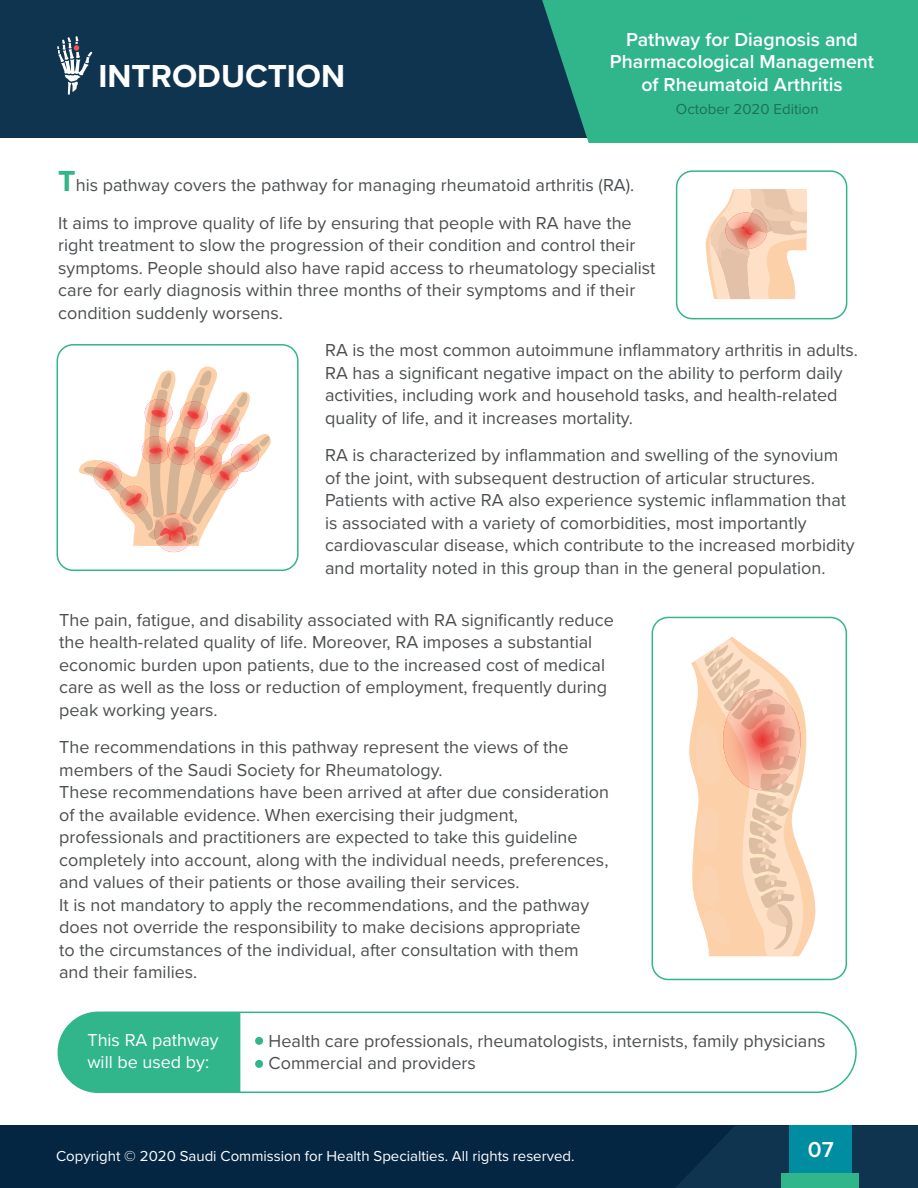
<style>
.page{position:relative;width:918px;height:1188px;background:#fff}
.page>*{position:absolute;margin:0;border:0;box-sizing:border-box;transform-origin:0 0}
.t1{font:700 33px "Proxima Nova";color:#fff}
.t2{font:600 22.5px "Proxima Nova";color:#fff}
.t3{font:600 19.5px/22.5px "Proxima Nova";color:#fff;text-align:center}
.t4{font:18px/22.5px "Proxima Nova";color:#4c4f51}
.t5{font:18px/22.5px "Proxima Nova";color:#fff}
.t6{font:15px "Proxima Nova";color:#fff}
.t7{font:15px "Proxima Nova";color:#1d7154}
.s1{font-weight:700;font-size:30px;color:#30b68a}
</style>
<div class="page">
<div style="left:0;top:0;width:918px;height:137px;background:#0f344f"></div>
<div style="left:0;top:1126px;width:918px;height:62px;background:#052643"></div>
<svg style="left:676px;top:1126px;width:242px;height:62px"></svg>
<div style="left:542px;top:0;width:376px;height:143px;background:#30b68a"></div>
<div style="left:790px;top:1126px;width:62px;height:62px;background:#008da1"></div>
<div style="left:781px;top:1173px;width:78px;height:15px;background:#30b68a"></div>
<svg style="left:57px;top:36px;width:35px;height:59px"></svg>
<div style="left:58px;top:1012px;width:799px;height:81px;border:2px solid #30b68a;border-radius:40px"></div>
<div style="left:58px;top:1012px;width:182px;height:80px;background:#30b68a"></div>
<div style="left:255px;top:1037px;width:8px;height:8px;background:#30b68a;border-radius:50%"></div>
<div style="left:255px;top:1060px;width:8px;height:8px;background:#30b68a;border-radius:50%"></div>
<div style="left:676px;top:170px;width:171px;height:149px;border:2px solid #30b68a;border-radius:16px"></div>
<div style="left:57px;top:344px;width:242px;height:227px;border:2px solid #30b68a;border-radius:16px"></div>
<div style="left:652px;top:617px;width:195px;height:363px;border:2px solid #30b68a;border-radius:16px"></div>
<svg style="left:705px;top:189px;width:102px;height:110px"></svg>
<svg style="left:689px;top:637px;width:127px;height:319px"></svg>
<svg style="left:723px;top:690px;width:78px;height:100px;background:#efa58f"></svg>
<svg style="left:79px;top:366px;width:192px;height:180px"></svg>
<svg style="left:231px;top:444px;width:28px;height:28px"></svg>
<svg style="left:211px;top:462px;width:27px;height:27px"></svg>
<svg style="left:212px;top:415px;width:27px;height:27px"></svg>
<svg style="left:194px;top:447px;width:28px;height:27px"></svg>
<svg style="left:167px;top:437px;width:28px;height:28px"></svg>
<svg style="left:180px;top:401px;width:28px;height:28px"></svg>
<svg style="left:145px;top:399px;width:27px;height:28px"></svg>
<svg style="left:142px;top:436px;width:28px;height:28px"></svg>
<svg style="left:94px;top:462px;width:27px;height:27px"></svg>
<svg style="left:120px;top:486px;width:28px;height:28px"></svg>
<svg style="left:154px;top:514px;width:39px;height:38px"></svg>
<h1 class="t1" style="left:99px;top:51px;width:248px">INTRODUCTION</h1>
<p class="t3" style="left:610px;top:27px;width:266px">Pathway for Diagnosis and<br>Pharmacological Management of Rheumatoid Arthritis</p>
<p class="t7" style="left:676px;top:98px;width:144px">October 2020 Edition</p>
<p class="t4" style="left:58px;top:166px;width:578px;line-height:37.5px"><span class="s1">T</span>his pathway covers the pathway for managing rheumatoid arthritis (RA).<br>It aims to improve quality of life by ensuring that people with RA have the</p>
<p class="t4" style="left:58px;top:233px;width:599px">right treatment to slow the progression of their condition and control their symptoms. People should also have rapid access to rheumatology specialist care for early diagnosis within three months of their symptoms and if their condition suddenly worsens.</p>
<p class="t4" style="left:325px;top:338px;width:534px">RA is the most common autoimmune inflammatory arthritis in adults.<br>RA has a significant negative impact on the ability to perform daily activities, including work and household tasks, and health-related quality of life, and it increases mortality.</p>
<p class="t4" style="left:325px;top:443px;width:531px">RA is characterized by inflammation and swelling of the synovium of the joint, with subsequent destruction of articular structures.<br>Patients with active RA also experience systemic inflammation that is associated with a variety of comorbidities, most importantly cardiovascular disease, which contribute to the increased morbidity and mortality noted in this group than in the general population.</p>
<p class="t4" style="left:59px;top:608px;width:556px">The pain, fatigue, and disability associated with RA significantly reduce the health-related quality of life. Moreover, RA imposes a substantial economic burden upon patients, due to the increased cost of medical care as well as the loss or reduction of employment, frequently during peak working years.</p>
<p class="t4" style="left:59px;top:735px;width:551px">The recommendations in this pathway represent the views of the members of the Saudi Society for Rheumatology.<br>These recommendations have been arrived at after due consideration of the available evidence. When exercising their judgment, professionals and practitioners are expected to take this guideline completely into account, along with the individual needs, preferences, and values of their patients or those availing their services.<br>It is not mandatory to apply the recommendations, and the pathway does not override the responsibility to make decisions appropriate<br>to the circumstances of the individual, after consultation with them and their families.</p>
<p class="t5" style="left:87px;top:1028px;width:133px">This RA pathway will be used by:</p>
<p class="t4" style="left:269px;top:1029px;width:559px">Health care professionals, rheumatologists, internists, family physicians<br>Commercial and providers</p>
<p class="t6" style="left:56px;top:1145px;width:520px">Copyright © 2020 Saudi Commission for Health Specialties. All rights reserved.</p>
<p class="t2" style="left:808px;top:1132px;width:27px">07</p>
</div>
